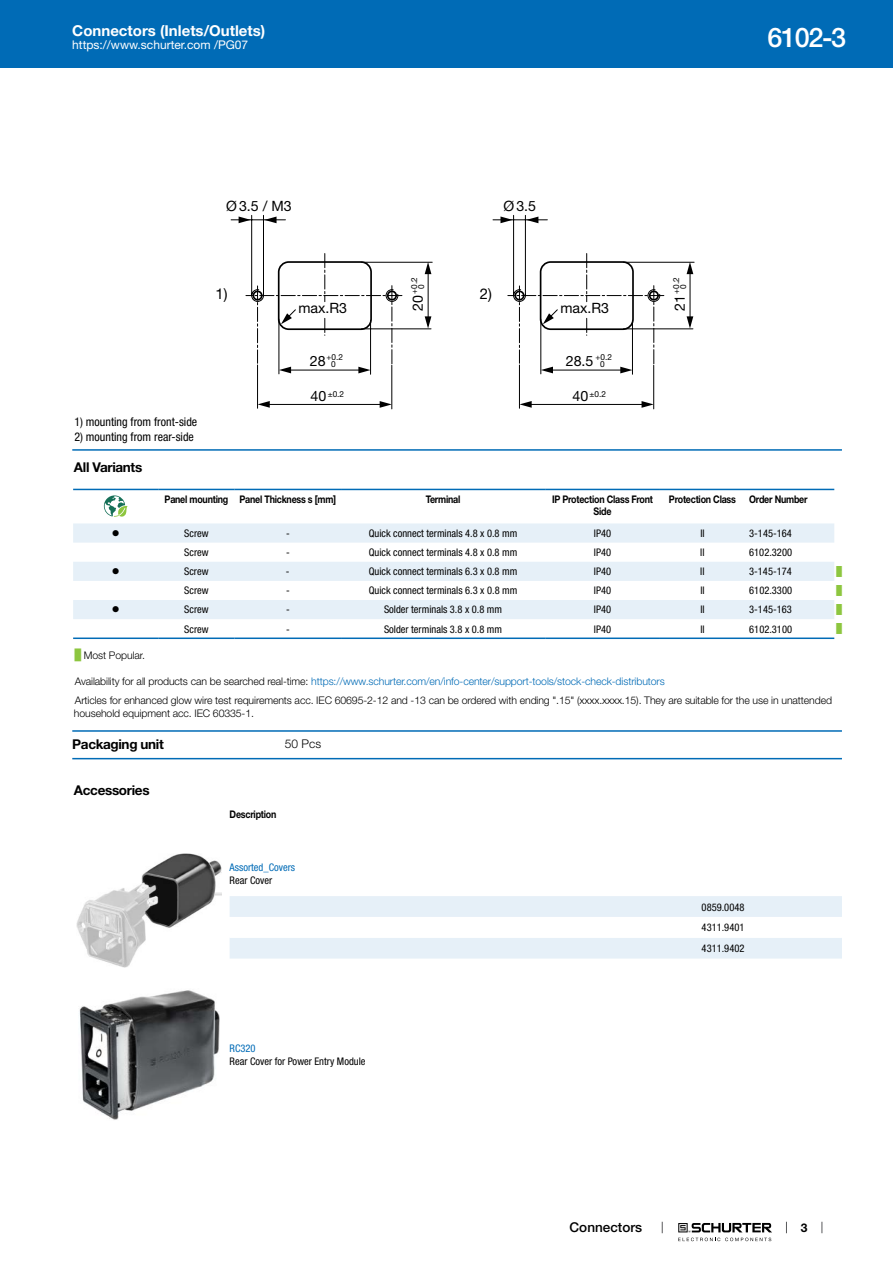
<style>
.page{position:relative;width:893px;height:1263px;background:#fff}
.page>*{position:absolute;margin:0;border:0;box-sizing:border-box;transform-origin:0 0}
.t1{font:500 27px "Helvetica Neue LT";color:#fff}
.t2{font:700 15px "Helvetica Neue LT";color:#fff}
.t3{font:14.85px "Helvetica Neue LT";color:#000}
.t4{font:14.25px "Helvetica Neue LT";color:#000}
.t5{font:700 13.5px "Helvetica Neue LT";letter-spacing:-.025em;color:#000}
.t6{font:500 13.5px "Helvetica Neue LT";color:#000}
.t7{font:condensed 12px "Helvetica Neue LT";color:#000}
.t8{font:12px "Helvetica Neue LT";color:#fff}
.t9{font:300 12px "Helvetica Neue LT";color:#000}
.t10{font:700 12px "Helvetica Neue LT";color:#000}
.t11{font:condensed 10.5px/20.9px "Helvetica Neue LT";color:#000;text-align:justify}
.t12{font:300 10.5px/18.5px "Helvetica Neue LT";letter-spacing:-.01em;color:#000}
.t13{font:700 10.5px/12.6px "Helvetica Neue LT";letter-spacing:-.025em;color:#000;text-align:center;scale:.85 1}
.t14{font:condensed 10.5px "Helvetica Neue LT";color:#006bb6}
.t15{font:10.5px "Wingdings";color:#000}
.t16{font:9px "Arial Unicode MS";color:#8dc63f}
.t17{font:8.25px/7.1px "Helvetica Neue LT";color:#000;text-align:center}
.s1{font-family:"Arial Unicode MS";font-weight:400;color:#8dc63f}
.s2{color:#006bb6}
</style>
<div class="page">
<svg style="left:678px;top:1223px;width:94px;height:18px"></svg>
<div style="left:0;top:0;width:893px;height:68px;background:#006bb6"></div>
<svg style="left:231px;top:215px;width:202px;height:194px"></svg>
<svg style="left:492px;top:215px;width:202px;height:194px"></svg>
<hr style="left:72px;top:449px;width:770px;height:2px;background:#006bb6">
<svg style="left:73px;top:490px;width:761px;height:17px"></svg>
<svg style="left:73px;top:523px;width:761px;height:96px;fill:#e6f0f8"></svg>
<hr style="left:73px;top:489px;width:85px;height:1px;background:#006bb6">
<hr style="left:158px;top:489px;width:77px;height:1px;background:#006bb6">
<hr style="left:235px;top:489px;width:106px;height:1px;background:#006bb6">
<hr style="left:341px;top:489px;width:204px;height:1px;background:#006bb6">
<hr style="left:545px;top:489px;width:115px;height:1px;background:#006bb6">
<hr style="left:660px;top:489px;width:85px;height:1px;background:#006bb6">
<hr style="left:745px;top:489px;width:89px;height:1px;background:#006bb6">
<hr style="left:73px;top:637px;width:85px;height:2px;background:#006bb6">
<hr style="left:158px;top:637px;width:77px;height:2px;background:#006bb6">
<hr style="left:235px;top:637px;width:106px;height:2px;background:#006bb6">
<hr style="left:341px;top:637px;width:204px;height:2px;background:#006bb6">
<hr style="left:545px;top:637px;width:115px;height:2px;background:#006bb6">
<hr style="left:660px;top:637px;width:85px;height:2px;background:#006bb6">
<hr style="left:745px;top:637px;width:89px;height:2px;background:#006bb6">
<svg style="left:104px;top:495px;width:23px;height:22px"></svg>
<hr style="left:72px;top:730px;width:770px;height:2px;background:#006bb6">
<hr style="left:72px;top:758px;width:770px;height:1px;background:#006bb6">
<img style="left:77px;top:854px;width:144px;height:113px">
<svg style="left:230px;top:896px;width:612px;height:62px"></svg>
<img style="left:79px;top:990px;width:140px;height:130px">
<h2 class="t2" style="left:72px;top:21px;width:195px">Connectors (Inlets/Outlets)</h2>
<p class="t8" style="left:72px;top:38px;width:178px">https://www.schurter.com /PG07</p>
<h1 class="t1" style="left:767px;top:21px;width:80px">6102-3</h1>
<h3 class="t4" style="left:226px;top:197px;width:67px">Ø 3.5 / M3</h3>
<h3 class="t4" style="left:503px;top:197px;width:34px">Ø 3.5</h3>
<h3 class="t3" style="left:216px;top:285px;width:14px">1)</h3>
<h3 class="t4" style="left:298px;top:300px;width:50px">max.R3</h3>
<p class="t17" style="left:411px;top:294px;width:18px;rotate:-90deg">+0.2<br>0</p>
<h3 class="t4" style="left:409px;top:311px;width:17px;rotate:-90deg">20</h3>
<h3 class="t3" style="left:480px;top:285px;width:14px">2)</h3>
<h3 class="t4" style="left:560px;top:300px;width:50px">max.R3</h3>
<p class="t17" style="left:672px;top:294px;width:18px;rotate:-90deg">+0.2<br>0</p>
<h3 class="t4" style="left:671px;top:311px;width:17px;rotate:-90deg">21</h3>
<p class="t17" style="left:327px;top:353px;width:18px">+0.2<br>0</p>
<p class="t17" style="left:328px;top:390px;width:18px">±0.2</p>
<h3 class="t4" style="left:310px;top:352px;width:17px">28</h3>
<h3 class="t4" style="left:311px;top:388px;width:17px">40</h3>
<p class="t17" style="left:596px;top:353px;width:18px">+0.2<br>0</p>
<p class="t17" style="left:590px;top:390px;width:18px">±0.2</p>
<h3 class="t4" style="left:566px;top:352px;width:29px">28.5</h3>
<h3 class="t4" style="left:572px;top:388px;width:17px">40</h3>
<p class="t7" style="left:74px;top:415px;width:124px">1) mounting from front-side</p>
<p class="t7" style="left:74px;top:429px;width:121px">2) mounting from rear-side</p>
<p class="t5" style="left:74px;top:459px;width:70px">All Variants</p>
<p class="t13" style="left:165px;top:492px;width:203px">Panel mounting Panel Thickness s [mm]</p>
<p class="t13" style="left:426px;top:492px;width:42px">Terminal</p>
<p class="t13" style="left:552px;top:492px;width:120px">IP Protection Class Front<br>Side</p>
<p class="t13" style="left:669px;top:492px;width:80px">Protection Class</p>
<p class="t13" style="left:749px;top:492px;width:70px">Order Number</p>
<p class="t15" style="left:112px;top:527px;width:9px">●</p>
<p class="t11" style="left:184px;top:523px;width:26px">Screw</p>
<p class="t11" style="left:286px;top:523px;width:5px">-</p>
<p class="t11" style="left:369px;top:523px;width:150px">Quick connect terminals 4.8 x 0.8 mm</p>
<p class="t11" style="left:594px;top:523px;width:19px">IP40</p>
<p class="t11" style="left:700px;top:523px;width:6px">II</p>
<p class="t11" style="left:749px;top:523px;width:44px">3-145-164</p>
<p class="t11" style="left:184px;top:542px;width:26px">Screw</p>
<p class="t11" style="left:286px;top:542px;width:5px">-</p>
<p class="t11" style="left:369px;top:542px;width:150px">Quick connect terminals 4.8 x 0.8 mm</p>
<p class="t11" style="left:594px;top:542px;width:19px">IP40</p>
<p class="t11" style="left:700px;top:542px;width:6px">II</p>
<p class="t11" style="left:749px;top:542px;width:44px">6102.3200</p>
<p class="t15" style="left:112px;top:565px;width:9px">●</p>
<p class="t11" style="left:184px;top:561px;width:26px">Screw</p>
<p class="t11" style="left:286px;top:561px;width:5px">-</p>
<p class="t11" style="left:369px;top:561px;width:150px">Quick connect terminals 6.3 x 0.8 mm</p>
<p class="t11" style="left:594px;top:561px;width:19px">IP40</p>
<p class="t11" style="left:700px;top:561px;width:6px">II</p>
<p class="t11" style="left:749px;top:561px;width:44px">3-145-174</p>
<p class="t16" style="left:836px;top:565px;width:7px">█</p>
<p class="t11" style="left:184px;top:580px;width:26px">Screw</p>
<p class="t11" style="left:286px;top:580px;width:5px">-</p>
<p class="t11" style="left:369px;top:580px;width:150px">Quick connect terminals 6.3 x 0.8 mm</p>
<p class="t11" style="left:594px;top:580px;width:19px">IP40</p>
<p class="t11" style="left:700px;top:580px;width:6px">II</p>
<p class="t11" style="left:749px;top:580px;width:44px">6102.3300</p>
<p class="t16" style="left:836px;top:584px;width:7px">█</p>
<p class="t15" style="left:112px;top:604px;width:9px">●</p>
<p class="t11" style="left:184px;top:599px;width:26px">Screw</p>
<p class="t11" style="left:286px;top:599px;width:5px">-</p>
<p class="t11" style="left:384px;top:599px;width:120px">Solder terminals 3.8 x 0.8 mm</p>
<p class="t11" style="left:594px;top:599px;width:19px">IP40</p>
<p class="t11" style="left:700px;top:599px;width:6px">II</p>
<p class="t11" style="left:749px;top:599px;width:44px">3-145-163</p>
<p class="t16" style="left:836px;top:603px;width:7px">█</p>
<p class="t11" style="left:184px;top:618px;width:26px">Screw</p>
<p class="t11" style="left:286px;top:618px;width:5px">-</p>
<p class="t11" style="left:384px;top:618px;width:120px">Solder terminals 3.8 x 0.8 mm</p>
<p class="t11" style="left:594px;top:618px;width:19px">IP40</p>
<p class="t11" style="left:700px;top:618px;width:6px">II</p>
<p class="t11" style="left:749px;top:618px;width:44px">6102.3100</p>
<p class="t16" style="left:836px;top:622px;width:7px">█</p>
<p class="t12" style="left:75px;top:646px;width:72px"><span class="s1">█</span> Most Popular.</p>
<p class="t12" style="left:75px;top:672px;width:759px">Availability for all products can be searched real-time: <span class="s2">https://www.schurter.com/en/info-center/support-tools/stock-check-distributors<br></span>Articles for enhanced glow wire test requirements acc. IEC 60695-2-12 and -13 can be ordered with ending ".15" (xxxx.xxxx.15). They are suitable for the use in unattended</p>
<p class="t12" style="left:74px;top:703px;width:182px">household equipment acc. IEC 60335-1.</p>
<p class="t5" style="left:72px;top:736px;width:93px">Packaging unit</p>
<p class="t9" style="left:285px;top:736px;width:38px">50 Pcs</p>
<p class="t5" style="left:74px;top:782px;width:77px">Accessories</p>
<p class="t13" style="left:230px;top:808px;width:57px">Description</p>
<p class="t14" style="left:230px;top:861px;width:67px">Assorted_Covers</p>
<p class="t11" style="left:230px;top:869px;width:44px">Rear Cover</p>
<p class="t14" style="left:230px;top:1042px;width:28px">RC320</p>
<p class="t11" style="left:230px;top:1051px;width:137px">Rear Cover for Power Entry Module</p>
<p class="t11" style="left:702px;top:896px;width:44px">0859.0048<br>4311.9401<br>4311.9402</p>
<p class="t6" style="left:570px;top:1219px;width:74px">Connectors</p>
<p class="t10" style="left:801px;top:1220px;width:8px">3</p>
</div>
